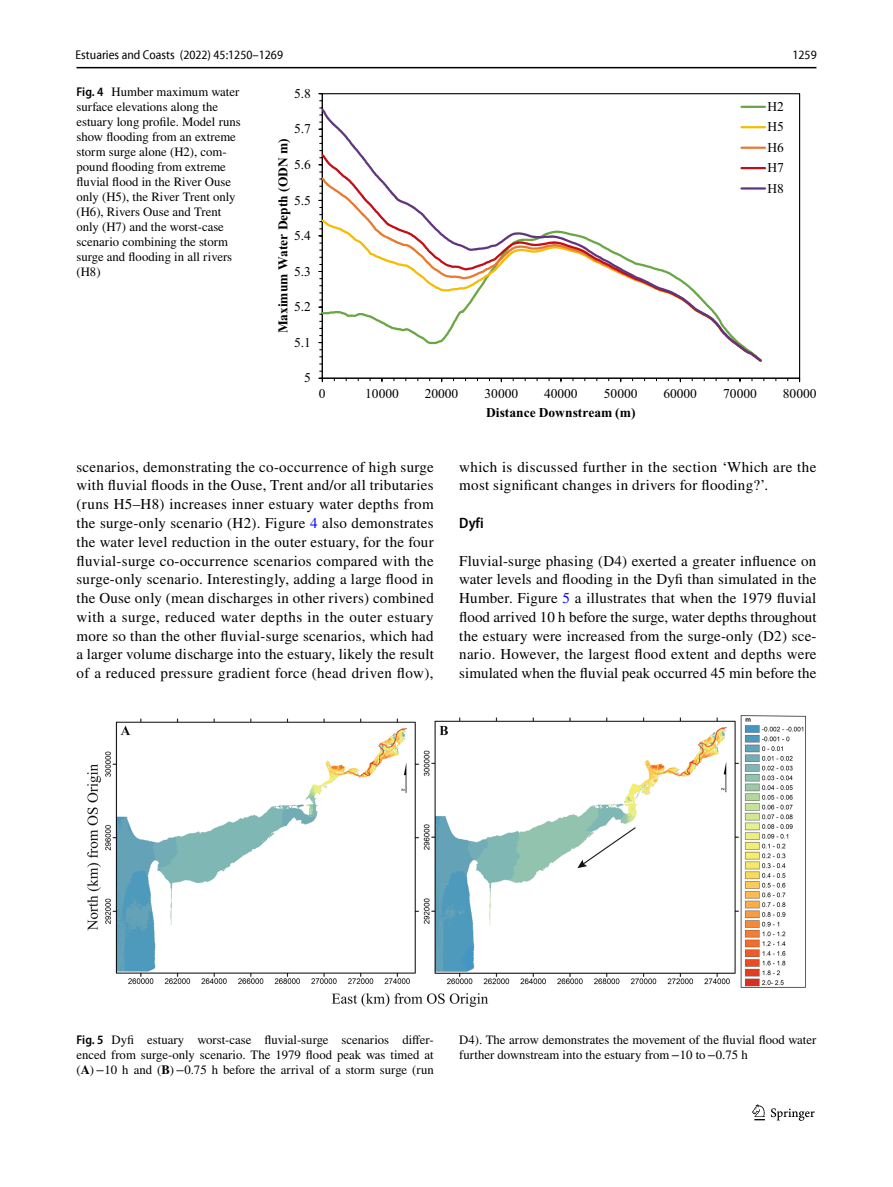
<style>
.page{position:relative;width:893px;height:1187px;background:#fff}
.page>*{position:absolute;margin:0;border:0;box-sizing:border-box;transform-origin:0 0}
.t1{font:15px/18.8px "STIX";letter-spacing:.02em;color:#000;text-align:justify}
.t2{font:600 semi-condensed 15px "Myriad Pro";color:#000}
.t3{font:13.5px/20.4px "Times New Roman";color:#000;text-align:justify}
.t4{font:700 13.5px "Times New Roman";color:#000}
.t5{font:12.75px/15px "STIX";color:#000}
.t6{font:semi-condensed 12.75px "Myriad Pro Unic";color:#000}
.s1{font-family:"Myriad Pro";font-weight:600;font-stretch:semi-condensed}
.s2{color:#00f}
.s3{font-weight:700}
</style>
<div class="page">
<hr style="left:77px;top:67px;width:739px;height:1px;background:#000">
<div style="left:322px;top:93px;width:478px;height:286px;background:#fff;border:1px solid #060200"></div>
<hr style="left:322px;top:94px;width:1px;height:284px;background:#010101">
<hr style="left:322px;top:378px;width:478px;height:1px;background:#010101">
<svg style="left:322px;top:106px;width:442px;height:257px"></svg>
<hr style="left:741px;top:106px;width:24px;height:2px;background:#69a745">
<hr style="left:741px;top:126px;width:24px;height:2px;background:#f5bc00">
<hr style="left:741px;top:147px;width:24px;height:2px;background:#e8792e">
<hr style="left:741px;top:167px;width:24px;height:2px;background:#c30e17">
<hr style="left:741px;top:187px;width:24px;height:2px;background:#61367f">
<img style="left:87px;top:715px;width:719px;height:292px">
<svg style="left:752px;top:1104px;width:13px;height:16px"></svg>
<svg style="left:771px;top:1108px;width:44px;height:12px"></svg>
<p class="t6" style="left:76px;top:50px;width:209px">Estuaries and Coasts (2022) 45:1250–1269</p>
<p class="t6" style="left:792px;top:50px;width:26px">1259</p>
<p class="t5" style="left:77px;top:85px;width:166px"><span class="s1">Fig. 4</span> Humber maximum water surface elevations along the estuary long profile. Model runs show flooding from an extreme storm surge alone (H2), com&shy;pound flooding from extreme fluvial flood in the River Ouse only (H5), the River Trent only (H6), Rivers Ouse and Trent only (H7) and the worst-case scenario combining the storm surge and flooding in all rivers (H8)</p>
<p class="t3" style="left:294px;top:83px;width:18px">5.8</p>
<p class="t3" style="left:294px;top:119px;width:18px">5.7</p>
<p class="t4" style="left:273px;top:333px;width:197px;rotate:-90deg">Maximum Water Depth (ODN m)</p>
<p class="t3" style="left:294px;top:154px;width:18px">5.6</p>
<p class="t3" style="left:294px;top:190px;width:18px">5.5</p>
<p class="t3" style="left:294px;top:225px;width:18px">5.4</p>
<p class="t3" style="left:294px;top:261px;width:18px">5.3</p>
<p class="t3" style="left:294px;top:296px;width:18px">5.2</p>
<p class="t3" style="left:294px;top:332px;width:18px">5.1</p>
<p class="t3" style="left:767px;top:96px;width:18px">H2<br>H5<br>H6<br>H7<br>H8</p>
<p class="t3" style="left:304px;top:367px;width:8px">5</p>
<p class="t3" style="left:319px;top:383px;width:8px">0</p>
<p class="t3" style="left:365px;top:383px;width:35px">10000</p>
<p class="t3" style="left:425px;top:383px;width:35px">20000</p>
<p class="t3" style="left:485px;top:383px;width:35px">30000</p>
<p class="t3" style="left:544px;top:383px;width:35px">40000</p>
<p class="t3" style="left:604px;top:383px;width:35px">50000</p>
<p class="t3" style="left:663px;top:383px;width:35px">60000</p>
<p class="t3" style="left:723px;top:383px;width:35px">70000</p>
<p class="t3" style="left:783px;top:383px;width:35px">80000</p>
<p class="t4" style="left:486px;top:403px;width:151px">Distance Downstream (m)</p>
<p class="t1" style="left:77px;top:458px;width:359px">scenarios, demonstrating the co-occurrence of high surge with fluvial floods in the Ouse, Trent and/or all tributaries (runs H5–H8) increases inner estuary water depths from the surge-only scenario (H2). Figure <span class="s2">4</span> also demonstrates the water level reduction in the outer estuary, for the four fluvial-surge co-occurrence scenarios compared with the surge-only scenario. Interestingly, adding a large flood in the Ouse only (mean discharges in other rivers) combined with a surge, reduced water depths in the outer estuary more so than the other fluvial-surge scenarios, which had a larger volume discharge into the estuary, likely the result of a reduced pressure gradient force (head driven flow),</p>
<p class="t1" style="left:459px;top:458px;width:359px">which is discussed further in the section ‘Which are the most significant changes in drivers for flooding?’.</p>
<p class="t2" style="left:459px;top:514px;width:26px">Dyfi</p>
<p class="t1" style="left:459px;top:552px;width:359px">Fluvial-surge phasing (D4) exerted a greater influence on water levels and flooding in the Dyfi than simulated in the Humber. Figure <span class="s2">5</span> a illustrates that when the 1979 fluvial flood arrived 10 h before the surge, water depths throughout the estuary were increased from the surge-only (D2) sce&shy;nario. However, the largest flood extent and depths were simulated when the fluvial peak occurred 45 min before the</p>
<p class="t5" style="left:77px;top:1032px;width:359px;text-align:justify"><span class="s1">Fig. 5</span> Dyfi estuary worst-case fluvial-surge scenarios differ&shy;enced from surge-only scenario. The 1979 flood peak was timed at (<span class="s3">A</span>)−10 h and (<span class="s3">B</span>)−0.75 h before the arrival of a storm surge (run</p>
<p class="t5" style="left:459px;top:1032px;width:359px">D4). The arrow demonstrates the movement of the fluvial flood water further downstream into the estuary from−10 to−0.75 h</p>
</div>
